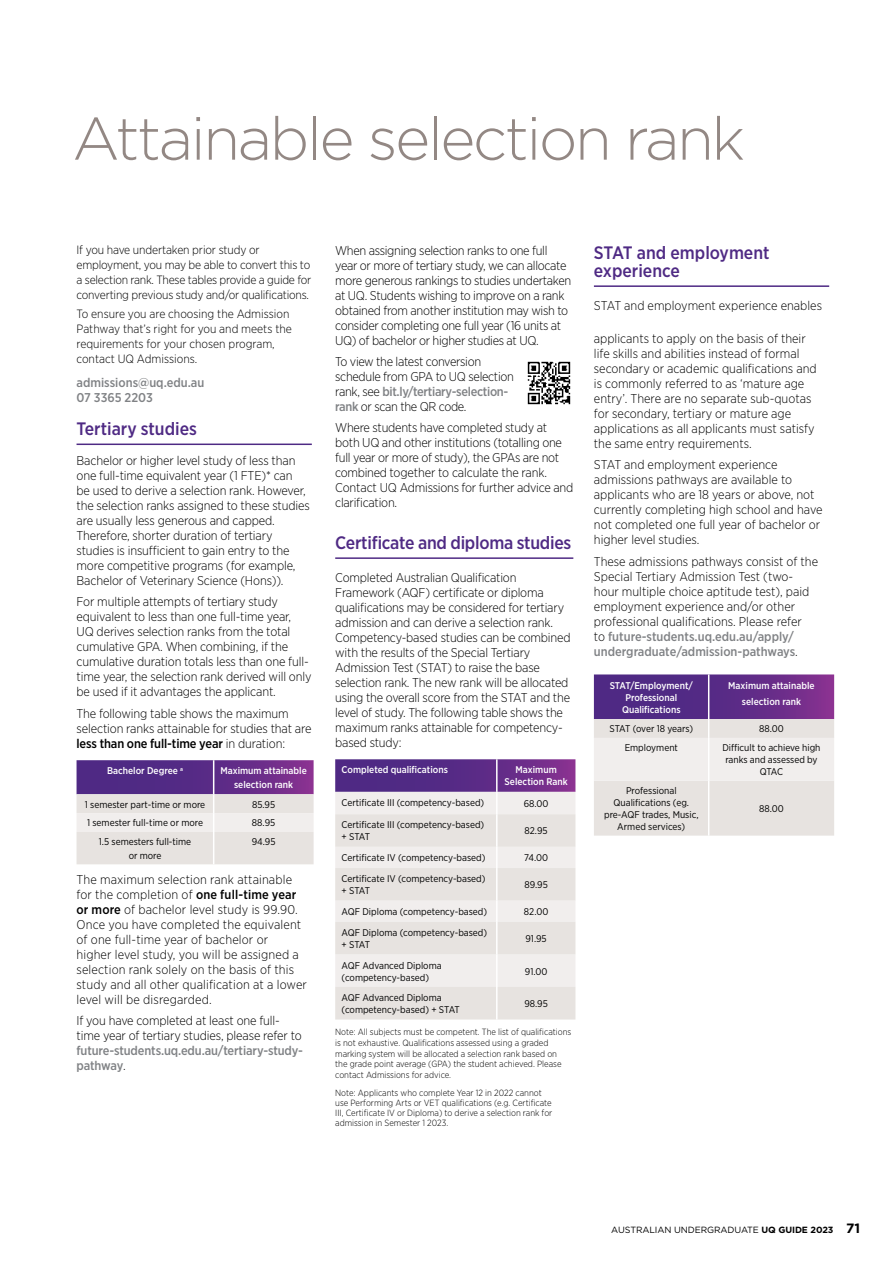
<style>
.page{position:relative;width:893px;height:1263px;background:#fff}
.page>*{position:absolute;margin:0;border:0;box-sizing:border-box;transform-origin:0 0}
.t1{font:300 60px "Gotham";letter-spacing:-.04em;color:#938884}
.t2{font:500 18px/18px "Gotham Narrow";letter-spacing:-.01em;color:#4f2a84}
.t3{font:300 12.75px/15px "Gotham Narrow";letter-spacing:-.01em;color:#000}
.t4{font:300 12.75px/15px "Gotham Narrow";letter-spacing:.01em;color:#000}
.t5{font:500 12.75px/15px "Gotham Narrow";letter-spacing:-.01em;color:#808285}
.t6{font:300 12px/15px "Gotham Narrow";letter-spacing:-.015em;color:#000}
.t7{font:9.75px/12px "Gotham Narrow";color:#000}
.t8{font:500 9.75px/12px "Gotham Narrow";color:#fff;text-align:center}
.t9{font:300 9px/10.8px "Gotham Narrow";color:#000}
.t10{font:9px "Gotham";letter-spacing:-.01em;color:#000}
.s1{font-weight:500}
.s2{font-weight:300;color:#000}
.s3{font-weight:500;color:#808285}
.s4{font-weight:700}
.s5{font-weight:700;font-size:13.5px}
</style>
<div class="page">
<hr style="left:335px;top:557px;width:238px;height:2px;background:#4f2a84">
<svg style="left:335px;top:759px;width:240px;height:33px;background:#602f89"></svg>
<div style="left:335px;top:792px;width:240px;height:22px;background:#f1eeed"></div>
<svg style="left:335px;top:814px;width:240px;height:205px;background:#eae7e4"></svg>
<hr style="left:496px;top:759px;width:2px;height:33px;background:#fff">
<hr style="left:496px;top:792px;width:2px;height:22px;background:#fff">
<hr style="left:496px;top:814px;width:2px;height:33px;background:#fff">
<hr style="left:496px;top:847px;width:2px;height:21px;background:#fff">
<hr style="left:496px;top:868px;width:2px;height:32px;background:#fff">
<hr style="left:496px;top:900px;width:2px;height:22px;background:#fff">
<hr style="left:496px;top:922px;width:2px;height:32px;background:#fff">
<hr style="left:496px;top:954px;width:2px;height:33px;background:#fff">
<hr style="left:496px;top:987px;width:2px;height:32px;background:#fff">
<hr style="left:594px;top:285px;width:235px;height:2px;background:#4f2a84">
<svg style="left:594px;top:674px;width:240px;height:162px;background:#c4b3cb"></svg>
<hr style="left:708px;top:738px;width:1px;height:43px;background:#fff">
<hr style="left:708px;top:781px;width:1px;height:55px;background:#fff">
<hr style="left:708px;top:674px;width:1px;height:45px;background:#fff">
<hr style="left:77px;top:443px;width:235px;height:2px;background:#4f2a84">
<svg style="left:77px;top:760px;width:237px;height:104px;background:#bca9c5"></svg>
<hr style="left:213px;top:832px;width:1px;height:32px;background:#fff">
<hr style="left:213px;top:760px;width:1px;height:34px;background:#fff">
<img style="left:527px;top:361px;width:44px;height:44px">
<h1 class="t1" style="left:72px;top:100px;width:674px">Attainable selection rank</h1>
<p class="t6" style="left:77px;top:242px;width:236px">If you have undertaken prior study or employment, you may be able to convert this to a selection rank. These tables provide a guide for converting previous study and/or qualifications.</p>
<p class="t6" style="left:77px;top:306px;width:217px">To ensure you are choosing the Admission Pathway that’s right for you and meets the requirements for your chosen program, contact UQ Admissions.</p>
<p class="t5" style="left:77px;top:375px;width:129px">admissions@uq.edu.au<br>07 3365 2203</p>
<h2 class="t2" style="left:77px;top:419px;width:122px">Tertiary studies</h2>
<p class="t3" style="left:77px;top:453px;width:235px">Bachelor or higher level study of less than one full-time equivalent year (1 FTE)* can<br>be used to derive a selection rank. However, the selection ranks assigned to these studies are usually less generous and capped.<br>Therefore, shorter duration of tertiary studies is insufficient to gain entry to the more competitive programs (for example, Bachelor of Veterinary Science (Hons)).</p>
<p class="t3" style="left:77px;top:594px;width:237px">For multiple attempts of tertiary study equivalent to less than one full-time year, UQ derives selection ranks from the total cumulative GPA. When combining, if the cumulative duration totals less than one full&shy;time year, the selection rank derived will only be used if it advantages the applicant.</p>
<p class="t3" style="left:77px;top:705px;width:236px">The following table shows the maximum selection ranks attainable for studies that are <span class="s1">less than one full-time year</span> in duration:</p>
<p class="t8" style="left:107px;top:765px;width:77px">Bachelor Degree <sup>a</sup></p>
<p class="t8" style="left:220px;top:764px;width:88px;line-height:13.5px">Maximum attainable selection rank</p>
<p class="t7" style="left:85px;top:798px;width:122px">1 semester part-time or more</p>
<p class="t7" style="left:252px;top:798px;width:25px">85.95</p>
<p class="t7" style="left:87px;top:817px;width:118px">1 semester full-time or more</p>
<p class="t7" style="left:252px;top:817px;width:25px">88.95</p>
<p class="t7" style="left:99px;top:835px;width:94px;line-height:13.5px;text-align:center">1.5 semesters full-time or more</p>
<p class="t7" style="left:252px;top:836px;width:25px">94.95</p>
<p class="t4" style="left:77px;top:872px;width:232px">The maximum selection rank attainable for the completion of <span class="s1">one full-time year or more</span> of bachelor level study is 99.90.<br>Once you have completed the equivalent of one full-time year of bachelor or<br>higher level study, you will be assigned a selection rank solely on the basis of this study and all other qualification at a lower level will be disregarded.</p>
<p class="t3" style="left:77px;top:1013px;width:227px">If you have completed at least one full&shy;time year of tertiary studies, please refer to</p>
<p class="t5" style="left:77px;top:1043px;width:228px">future-students.uq.edu.au/tertiary-study&shy;pathway<span class="s2">.</span></p>
<p class="t3" style="left:335px;top:242px;width:238px">When assigning selection ranks to one full year or more of tertiary study, we can allocate more generous rankings to studies undertaken at UQ. Students wishing to improve on a rank obtained from another institution may wish to consider completing one full year (16 units at UQ) of bachelor or higher studies at UQ.</p>
<p class="t3" style="left:335px;top:354px;width:180px">To view the latest conversion schedule from GPA to UQ selection rank, see <span class="s3">bit.ly/tertiary-selection&shy;rank</span> or scan the QR code.</p>
<p class="t3" style="left:335px;top:420px;width:239px">Where students have completed study at both UQ and other institutions (totalling one full year or more of study), the GPAs are not combined together to calculate the rank.<br>Contact UQ Admissions for further advice and clarification.</p>
<h2 class="t2" style="left:335px;top:533px;width:238px">Certificate and diploma studies</h2>
<p class="t3" style="left:335px;top:570px;width:237px">Completed Australian Qualification Framework (AQF) certificate or diploma qualifications may be considered for tertiary admission and can derive a selection rank.<br>Competency-based studies can be combined with the results of the Special Tertiary Admission Test (STAT) to raise the base selection rank. The new rank will be allocated using the overall score from the STAT and the level of study. The following table shows the maximum ranks attainable for competency&shy;based study:</p>
<p class="t8" style="left:342px;top:764px;width:108px">Completed qualifications</p>
<p class="t8" style="left:505px;top:764px;width:65px">Maximum<br>Selection Rank</p>
<p class="t7" style="left:342px;top:796px;width:144px">Certificate III (competency-based)</p>
<p class="t7" style="left:524px;top:797px;width:26px">68.00</p>
<p class="t7" style="left:342px;top:819px;width:144px">Certificate III (competency-based) + STAT</p>
<p class="t7" style="left:525px;top:825px;width:25px">82.95</p>
<p class="t7" style="left:342px;top:851px;width:145px">Certificate IV (competency-based)</p>
<p class="t7" style="left:524px;top:852px;width:25px">74.00</p>
<p class="t7" style="left:342px;top:872px;width:145px">Certificate IV (competency-based) + STAT</p>
<p class="t7" style="left:524px;top:879px;width:25px">89.95</p>
<p class="t7" style="left:342px;top:905px;width:147px">AQF Diploma (competency-based)</p>
<p class="t7" style="left:524px;top:905px;width:26px">82.00</p>
<p class="t7" style="left:342px;top:926px;width:147px">AQF Diploma (competency-based) + STAT</p>
<p class="t7" style="left:525px;top:932px;width:23px">91.95</p>
<p class="t7" style="left:342px;top:959px;width:102px">AQF Advanced Diploma (competency-based)</p>
<p class="t7" style="left:525px;top:965px;width:24px">91.00</p>
<p class="t7" style="left:342px;top:991px;width:120px">AQF Advanced Diploma (competency-based) + STAT</p>
<p class="t7" style="left:524px;top:997px;width:25px">98.95</p>
<p class="t9" style="left:335px;top:1026px;width:238px">Note: All subjects must be competent. The list of qualifications is not exhaustive. Qualifications assessed using a graded marking system will be allocated a selection rank based on the grade point average (GPA) the student achieved. Please contact Admissions for advice.</p>
<p class="t9" style="left:335px;top:1088px;width:219px;line-height:9.8px">Note: Applicants who complete Year 12 in 2022 cannot use Performing Arts or VET qualifications (e.g. Certificate III, Certificate IV or Diploma) to derive a selection rank for admission in Semester 1 2023.</p>
<h2 class="t2" style="left:594px;top:243px;width:177px">STAT and employment experience</h2>
<p class="t3" style="left:594px;top:298px;width:230px">STAT and employment experience enables</p>
<p class="t3" style="left:594px;top:331px;width:224px">applicants to apply on the basis of their life skills and abilities instead of formal secondary or academic qualifications and is commonly referred to as ‘mature age entry’. There are no separate sub-quotas for secondary, tertiary or mature age applications as all applicants must satisfy the same entry requirements.</p>
<p class="t3" style="left:594px;top:457px;width:230px">STAT and employment experience admissions pathways are available to applicants who are 18 years or above, not currently completing high school and have not completed one full year of bachelor or higher level studies.</p>
<p class="t3" style="left:594px;top:553px;width:226px">These admissions pathways consist of the Special Tertiary Admission Test (two&shy;hour multiple choice aptitude test), paid employment experience and/or other professional qualifications. Please refer<br>to <span class="s3">future-students.uq.edu.au/apply/ undergraduate/admission-pathways</span>.</p>
<p class="t8" style="left:610px;top:679px;width:85px">STAT/Employment/<br>Professional<br>Qualifications</p>
<p class="t8" style="left:728px;top:677px;width:88px;line-height:16.2px">Maximum attainable selection rank</p>
<p class="t7" style="left:609px;top:723px;width:85px">STAT (over 18 years)</p>
<p class="t7" style="left:759px;top:723px;width:26px">88.00</p>
<p class="t7" style="left:625px;top:742px;width:55px">Employment</p>
<p class="t7" style="left:722px;top:742px;width:100px;text-align:center">Difficult to achieve high ranks and assessed by<br>QTAC</p>
<p class="t7" style="left:604px;top:784px;width:96px;text-align:center">Professional<br>Qualifications (eg. pre-AQF trades, Music,<br>Armed services)</p>
<p class="t7" style="left:759px;top:802px;width:26px">88.00</p>
<p class="t10" style="left:611px;top:1224px;width:250px">AUSTRALIAN UNDERGRADUATE <span class="s4">UQ GUIDE 2023</span> <span class="s5">71</span></p>
</div>
